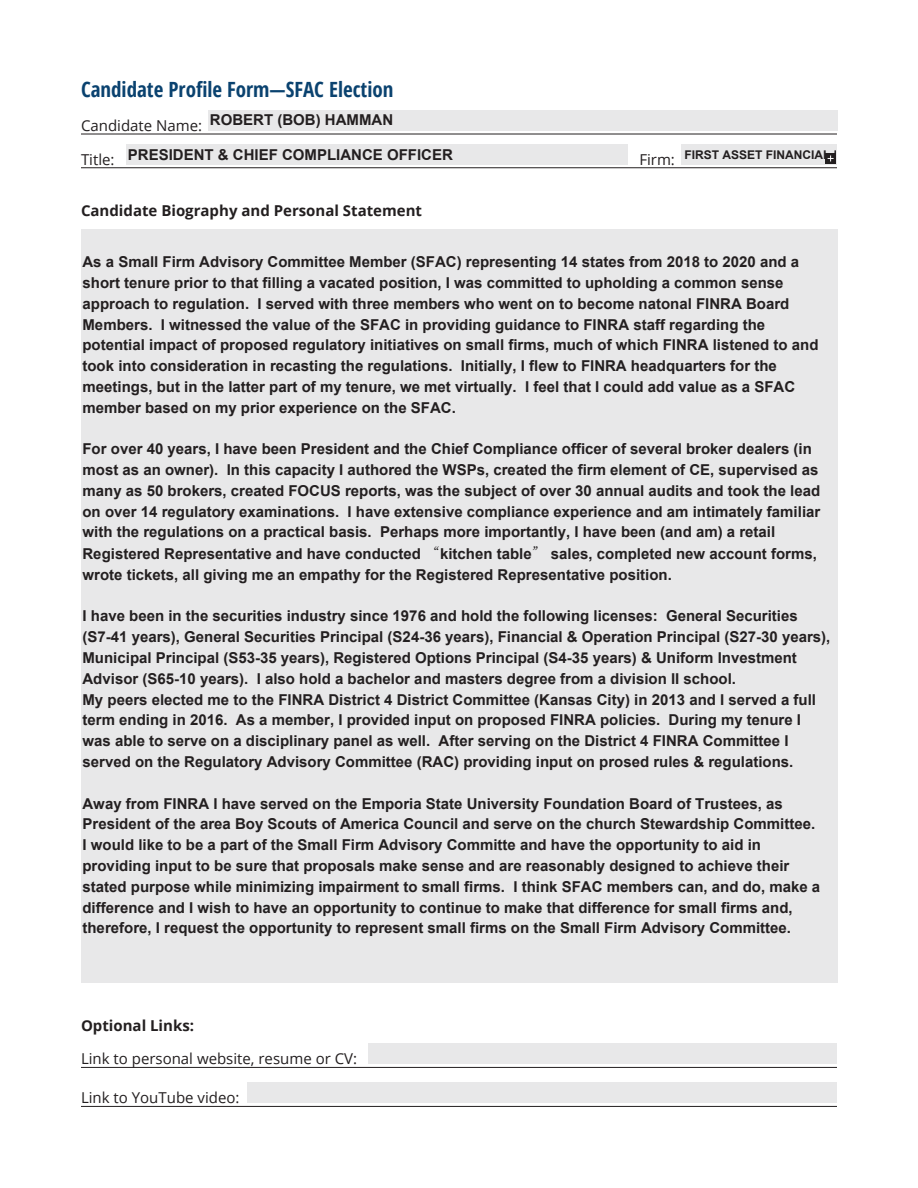
<style>
.page{position:relative;width:918px;height:1188px;background:#fff}
.page>*{position:absolute;margin:0;border:0;box-sizing:border-box;transform-origin:0 0}
.t1{font:700 condensed 21px "Open Sans";color:#0a426f}
.t2{font:700 15px/20.9px "Arial";color:#231f20}
.t3{font:15px "Open Sans";color:#231f20}
.t4{font:700 15px "Open Sans";color:#231f20}
.t5{font:700 12px "Arial";color:#231f20}
.s1{font-family:"Arial Unicode MS GBK EUC H";font-weight:400}
</style>
<div class="page">
<hr style="left:81px;top:134px;width:756px;height:1px;background:#231f20">
<hr style="left:81px;top:168px;width:756px;height:1px;background:#231f20">
<hr style="left:81px;top:1067px;width:756px;height:1px;background:#231f20">
<hr style="left:81px;top:1106px;width:756px;height:1px;background:#231f20">
<div style="left:208px;top:110px;width:630px;height:20px;background:#e8e8e9"></div>
<div style="left:126px;top:145px;width:501px;height:20px;background:#e8e8e9"></div>
<div style="left:681px;top:145px;width:156px;height:20px;background:#e8e8e9"></div>
<div style="left:826px;top:153px;width:10px;height:11px;background:#231f20"></div>
<svg style="left:828px;top:155px;width:6px;height:6px"></svg>
<div style="left:81px;top:230px;width:756px;height:753px;background:#e8e8e9"></div>
<div style="left:368px;top:1043px;width:469px;height:20px;background:#e8e8e9"></div>
<div style="left:247px;top:1082px;width:590px;height:20px;background:#e8e8e9"></div>
<h1 class="t1" style="left:81px;top:75px;width:314px">Candidate Profile Form—SFAC Election</h1>
<p class="t3" style="left:81px;top:115px;width:123px">Candidate Name:</p>
<p class="t3" style="left:81px;top:149px;width:35px">Title:</p>
<p class="t3" style="left:639px;top:149px;width:37px">Firm:</p>
<p class="t4" style="left:81px;top:200px;width:343px">Candidate Biography and Personal Statement</p>
<p class="t2" style="left:210px;top:109px;width:185px">ROBERT (BOB) HAMMAN</p>
<p class="t2" style="left:128px;top:144px;width:327px">PRESIDENT &amp; CHIEF COMPLIANCE OFFICER</p>
<p class="t5" style="left:684px;top:148px;width:154px">FIRST ASSET FINANCIAL I</p>
<p class="t2" style="left:83px;top:252px;width:738px">As a Small Firm Advisory Committee Member (SFAC) representing 14 states from 2018 to 2020 and a short tenure prior to that filling a vacated position, I was committed to upholding a common sense approach to regulation. I served with three members who went on to become natonal FINRA Board Members. I witnessed the value of the SFAC in providing guidance to FINRA staff regarding the potential impact of proposed regulatory initiatives on small firms, much of which FINRA listened to and took into consideration in recasting the regulations. Initially, I flew to FINRA headquarters for the meetings, but in the latter part of my tenure, we met virtually. I feel that I could add value as a SFAC member based on my prior experience on the SFAC.</p>
<p class="t2" style="left:83px;top:439px;width:739px">For over 40 years, I have been President and the Chief Compliance officer of several broker dealers (in most as an owner). In this capacity I authored the WSPs, created the firm element of CE, supervised as many as 50 brokers, created FOCUS reports, was the subject of over 30 annual audits and took the lead on over 14 regulatory examinations. I have extensive compliance experience and am intimately familiar with the regulations on a practical basis. Perhaps more importantly, I have been (and am) a retail Registered Representative and have conducted <span class="s1">“</span>kitchen table<span class="s1">”</span> sales, completed new account forms, wrote tickets, all giving me an empathy for the Registered Representative position.</p>
<p class="t2" style="left:83px;top:606px;width:749px">I have been in the securities industry since 1976 and hold the following licenses: General Securities (S7-41 years), General Securities Principal (S24-36 years), Financial &amp; Operation Principal (S27-30 years), Municipal Principal (S53-35 years), Registered Options Principal (S4-35 years) &amp; Uniform Investment Advisor (S65-10 years). I also hold a bachelor and masters degree from a division II school.<br>My peers elected me to the FINRA District 4 District Committee (Kansas City) in 2013 and I served a full term ending in 2016. As a member, I provided input on proposed FINRA policies. During my tenure I was able to serve on a disciplinary panel as well. After serving on the District 4 FINRA Committee I served on the Regulatory Advisory Committee (RAC) providing input on prosed rules &amp; regulations.</p>
<p class="t2" style="left:83px;top:793px;width:739px">Away from FINRA I have served on the Emporia State University Foundation Board of Trustees, as President of the area Boy Scouts of America Council and serve on the church Stewardship Committee.<br>I would like to be a part of the Small Firm Advisory Committe and have the opportunity to aid in providing input to be sure that proposals make sense and are reasonably designed to achieve their stated purpose while minimizing impairment to small firms. I think SFAC members can, and do, make a difference and I wish to have an opportunity to continue to make that difference for small firms and, therefore, I request the opportunity to represent small firms on the Small Firm Advisory Committee.</p>
<p class="t4" style="left:81px;top:1015px;width:115px">Optional Links:</p>
<p class="t3" style="left:81px;top:1048px;width:278px">Link to personal website, resume or CV:</p>
<p class="t3" style="left:81px;top:1087px;width:160px">Link to YouTube video:</p>
</div>
